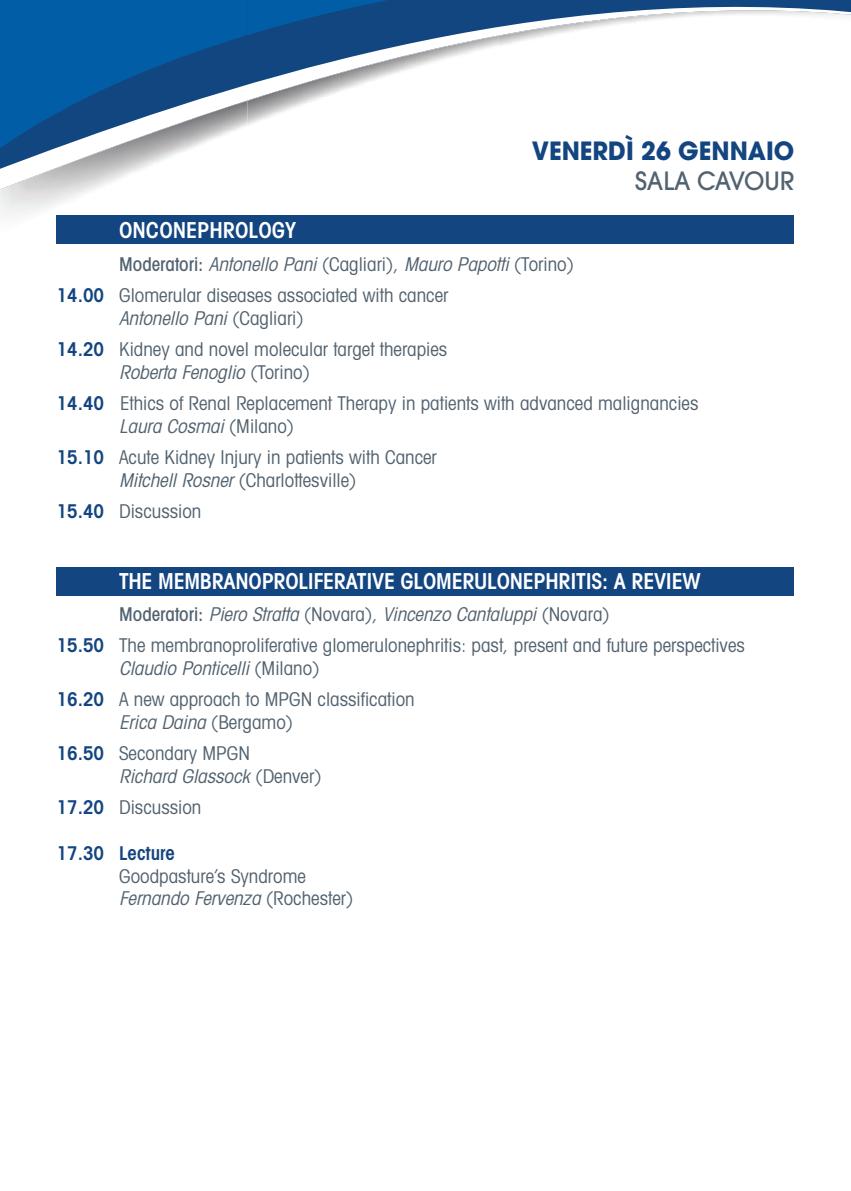
<style>
.page{position:relative;width:851px;height:1191px;background:#fff}
.page>*{position:absolute;margin:0;border:0;box-sizing:border-box;transform-origin:0 0}
.t1{font:700 25px "Avant Garde";color:#134580;scale:.96 1}
.t2{font:500 25px "Avant Garde";color:#52626f;scale:.96 1}
.t3{font:600 condensed 22px "Avant Garde";letter-spacing:-.01em;color:#fff}
.t4{font:condensed 19px/31.4px "Avant Garde";color:#52626f}
.t5{font:600 condensed 19px "Avant Garde";color:#134580}
.s1{font-weight:500}
.s2{font-style:italic}
.s3{font-weight:600;color:#134580}
</style>
<div class="page">
<svg style="left:0;top:0;width:850px;height:166px"></svg>
<img style="left:0;top:166px;width:148px;height:39px">
<svg style="left:0;top:0;width:418px;height:150px"></svg>
<img style="left:498px;top:11px;width:251px;height:37px">
<img style="left:749px;top:11px;width:101px;height:12px">
<img style="left:0;top:205px;width:57px;height:32px">
<div style="left:57px;top:567px;width:737px;height:28px;background:#134580"></div>
<div style="left:57px;top:215px;width:737px;height:29px;background:#134580"></div>
<p class="t3" style="left:119px;top:222px;width:178px">ONCONEPHROLOGY</p>
<h1 class="t1" style="left:531px;top:142px;width:275px">VENERDÌ 26 GENNAIO</h1>
<h1 class="t2" style="left:635px;top:172px;width:167px">SALA CAVOUR</h1>
<p class="t4" style="left:57px;top:250px;width:519px;text-indent:62px"><span class="s1">Moderatori:</span> <span class="s2">AntonelloPani</span>(Cagliari), <span class="s2">MauroPapotti</span>(Torino)<br><span class="s3">14.00</span> Glomerular diseases associated with cancer</p>
<p class="t4" style="left:57px;top:304px;width:392px;text-indent:62px"><span class="s2">AntonelloPani</span>(Cagliari)<br><span class="s3">14.20</span> Kidney and novel molecular target therapies</p>
<p class="t4" style="left:57px;top:358px;width:643px;text-indent:62px"><span class="s2">Roberta Fenoglio</span> ( To r i n o )<br><span class="s3">14.40</span> Ethics of Renal Replacement Therapy in patients with advanced malignancies</p>
<p class="t4" style="left:57px;top:412px;width:381px;text-indent:62px"><span class="s2">Laura Cosmai</span> (Milano)<br><span class="s3">15.10</span> Acute Kidney Injury in patients with Cancer</p>
<p class="t4" style="left:57px;top:466px;width:301px;text-indent:62px"><span class="s2">MitchellRosner</span>(Charlottesville)<br><span class="s3">15.40</span> Discussion</p>
<p class="t3" style="left:119px;top:573px;width:583px">THE MEMBRANOPROLIFERATIVE GLOMERULONEPHRITIS: A REVIEW</p>
<p class="t4" style="left:57px;top:600px;width:689px;text-indent:62px"><span class="s1">Moderatori:</span> <span class="s2">PieroStratta</span>(Novara), <span class="s2">VincenzoCantaluppi</span>(Novara)<br><span class="s3">15.50</span> The membranoproliferative glomerulonephritis: past, present and future perspectives</p>
<p class="t4" style="left:57px;top:654px;width:359px;text-indent:62px"><span class="s2">Claudio Ponticelli</span> ( M i l a n o )<br><span class="s3">16.20</span> A new approach to MPGN classification</p>
<p class="t4" style="left:57px;top:708px;width:238px;text-indent:62px"><span class="s2">EricaDaina</span>(Bergamo)<br><span class="s3">16.50</span> Secondary MPGN</p>
<p class="t4" style="left:57px;top:762px;width:266px;text-indent:62px"><span class="s2">Richard Glassock</span> ( D e n v e r )<br><span class="s3">17.20</span> Discussion</p>
<p class="t5" style="left:57px;top:846px;width:120px">17.30 Lecture</p>
<p class="t4" style="left:119px;top:866px;width:236px;line-height:22.8px">Goodpasture’s Syndrome<br><span class="s2">Fernando Fervenza</span> ( R o c h e s te r )</p>
</div>
